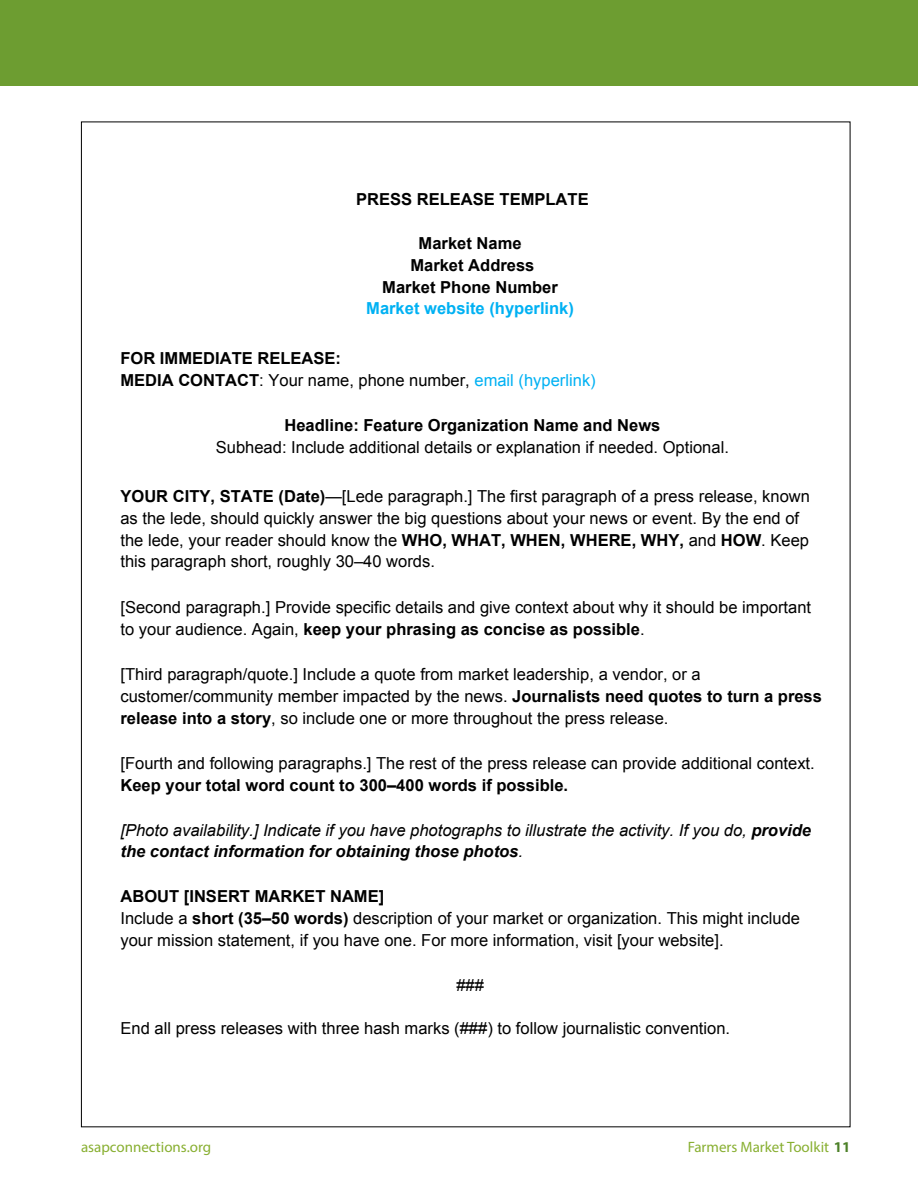
<style>
.page{position:relative;width:918px;height:1188px;background:#fff}
.page>*{position:absolute;margin:0;border:0;box-sizing:border-box;transform-origin:0 0}
.t1{font:16.5px/21.9px "Arial";color:#000}
.t2{font:700 16.5px/21.9px "Arial";color:#000;text-align:center}
.t3{font:italic 16.5px/21.9px "Arial";color:#000}
.t4{font:700 16.5px "Arial";color:#00b1f3}
.t5{font:15px "Myriad Pro";color:#88af31}
.s1{font-weight:400}
.s2{font-weight:400;color:#00b1f3}
.s3{font-weight:700}
.s4{font-weight:700;color:#4d8129}
</style>
<div class="page">
<div style="left:0;top:0;width:918px;height:86px;background:#6d9d31"></div>
<p class="t2" style="left:356px;top:189px;width:234px">PRESS RELEASE TEMPLATE</p>
<p class="t2" style="left:382px;top:233px;width:177px">Market Name<br>Market Address<br>Market Phone Number</p>
<p class="t4" style="left:366px;top:298px;width:209px">Market website (hyperlink)</p>
<p class="t2" style="left:120px;top:348px;width:477px;text-align:left">FOR IMMEDIATE RELEASE:<br>MEDIA CONTACT<span class="s1">: Your name, phone number,</span> <span class="s2">email (hyperlink)</span></p>
<p class="t2" style="left:284px;top:415px;width:378px">Headline: Feature Organization Name and News</p>
<p class="t1" style="left:216px;top:436px;width:515px">Subhead: Include additional details or explanation if needed. Optional.</p>
<p class="t1" style="left:120px;top:485px;width:691px"><span class="s3">YOUR CITY, STATE (Date)</span>—[Lede paragraph.] The first paragraph of a press release, known as the lede, should quickly answer the big questions about your news or event. By the end of the lede, your reader should know the <span class="s3">WHO, WHAT, WHEN, WHERE, WHY,</span> and <span class="s3">HOW</span>. Keep this paragraph short, roughly 30–40 words.</p>
<p class="t1" style="left:120px;top:596px;width:692px">[Second paragraph.] Provide specific details and give context about why it should be important to your audience. Again, <span class="s3">keep your phrasing as concise as possible</span>.</p>
<p class="t1" style="left:120px;top:663px;width:703px">[Third paragraph/quote.] Include a quote from market leadership, a vendor, or a customer/community member impacted by the news. <span class="s3">Journalists need quotes to turn a press release into a story</span>, so include one or more throughout the press release.</p>
<p class="t1" style="left:120px;top:753px;width:696px">[Fourth and following paragraphs.] The rest of the press release can provide additional context.</p>
<p class="t2" style="left:120px;top:775px;width:449px">Keep your total word count to 300–400 words if possible.</p>
<p class="t3" style="left:120px;top:819px;width:692px">[Photo availability.] Indicate if you have photographs to illustrate the activity. If you do, <span class="s3">provide the contact information for obtaining those photos</span>.</p>
<p class="t1" style="left:120px;top:886px;width:681px"><span class="s3">ABOUT [INSERT MARKET NAME]<br></span>Include a <span class="s3">short (35–50 words)</span> description of your market or organization. This might include your mission statement, if you have one. For more information, visit [your website].</p>
<p class="t1" style="left:456px;top:975px;width:29px">###</p>
<p class="t1" style="left:120px;top:1017px;width:611px">End all press releases with three hash marks (###) to follow journalistic convention.</p>
<p class="t5" style="left:81px;top:1138px;width:132px">asapconnections.org</p>
<p class="t5" style="left:688px;top:1138px;width:164px">Farmers Market Toolkit <span class="s4">11</span></p>
</div>
